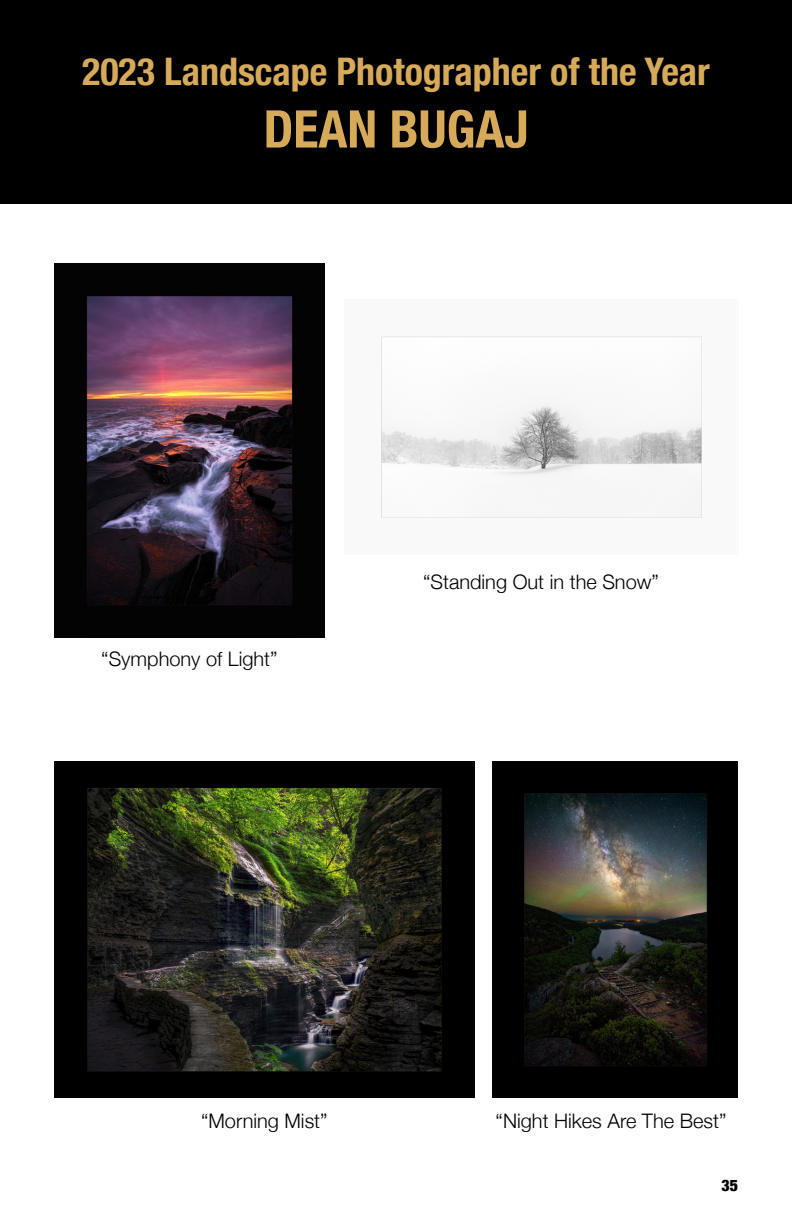
<style>
.page{position:relative;width:792px;height:1224px;background:#fff}
.page>*{position:absolute;margin:0;border:0;box-sizing:border-box;transform-origin:0 0}
.t1{font:700 condensed 52px "Helvetica Neue";color:#d7aa59}
.t2{font:700 condensed 38px "Helvetica Neue";color:#d7aa59}
.t3{font:300 20px "Helvetica Neue";color:#000}
.t4{font:900 condensed 16px "Helvetica Neue";color:#000}
</style>
<div class="page">
<div style="left:0;top:0;width:792px;height:203px;background:#000"></div>
<img style="left:381px;top:336px;width:321px;height:182px">
<img style="left:54px;top:264px;width:271px;height:373px">
<img style="left:54px;top:761px;width:421px;height:337px">
<img style="left:492px;top:761px;width:246px;height:337px">
<h2 class="t2" style="left:82px;top:40px;width:629px">2023 Landscape Photographer of the Year</h2>
<h1 class="t1" style="left:264px;top:86px;width:266px">DEAN BUGAJ</h1>
<p class="t3" style="left:101px;top:642px;width:178px">“Symphony of Light”</p>
<p class="t3" style="left:423px;top:566px;width:237px">“Standing Out in the Snow”</p>
<p class="t3" style="left:201px;top:1104px;width:128px">“Morning Mist”</p>
<p class="t3" style="left:496px;top:1104px;width:232px">“Night Hikes Are The Best”</p>
<p class="t4" style="left:721px;top:1172px;width:18px">35</p>
</div>
